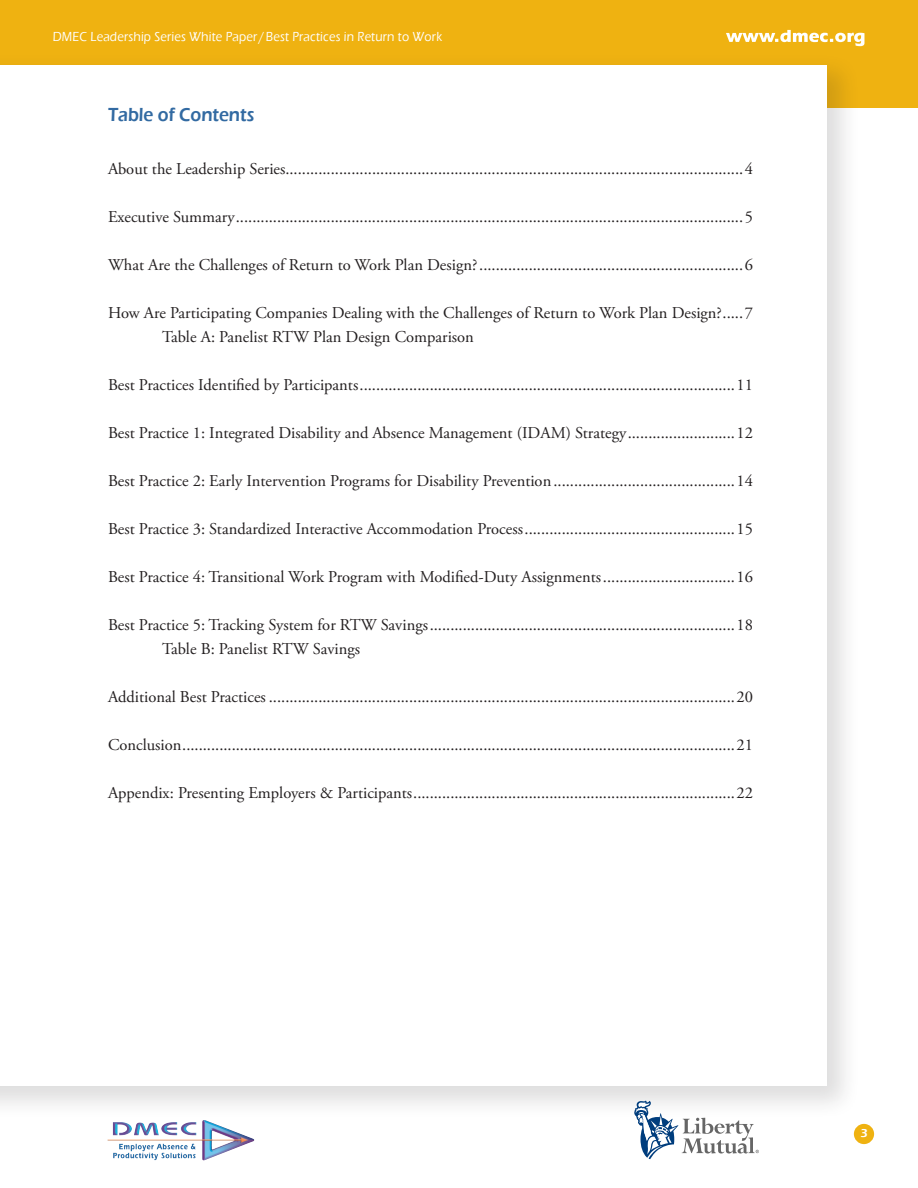
<style>
.page{position:relative;width:918px;height:1188px;background:#fff}
.page>*{position:absolute;margin:0;border:0;box-sizing:border-box;transform-origin:0 0}
.t1{font:600 19.5px "Eras ITC";color:#326aa2;scale:.9 1}
.WhPapBody{font:16.5px "Adobe Garamond Pro";color:#231f20}
.t2{font:500 13.5px "Eras ITC";letter-spacing:.015em;color:#fff;scale:.9 1}
.t3{font:600 12px "Eras ITC";color:#fff}
</style>
<div class="page">
<div style="left:0;top:0;width:918px;height:108px;background:#efb211"></div>
<svg style="left:726px;top:30px;width:138px;height:16px"></svg>
<div style="left:854px;top:1124px;width:20px;height:20px;background:#efb211;border-radius:50%"></div>
<div style="left:0;top:50px;width:859px;height:1068px;background:#231f20;opacity:.15"></div>
<div style="left:0;top:65px;width:826px;height:1021px;background:#fff"></div>
<img style="left:108px;top:1120px;width:96px;height:30px">
<svg style="left:634px;top:1101px;width:125px;height:58px"></svg>
<p class="t2" style="left:53px;top:29px;width:434px">DMEC Leadership Series White Paper / Best Practices in Return to Work</p>
<p class="t1" style="left:108px;top:104px;width:164px">Table of Contents</p>
<p class="WhPapBody" style="left:108px;top:159px;width:646px">About the Leadership Series...............................................................................................................4</p>
<p class="WhPapBody" style="left:108px;top:207px;width:646px">Executive Summary...........................................................................................................................5</p>
<p class="WhPapBody" style="left:108px;top:255px;width:646px">What Are the Challenges of Return to Work Plan Design?................................................................6</p>
<p class="WhPapBody" style="left:108px;top:303px;width:646px">How Are Participating Companies Dealing with the Challenges of Return to Work Plan Design?.....7</p>
<p class="WhPapBody" style="left:162px;top:327px;width:313px">Table A: Panelist RTW Plan Design Comparison</p>
<p class="WhPapBody" style="left:108px;top:375px;width:646px">Best Practices Identified by Participants...........................................................................................11</p>
<p class="WhPapBody" style="left:108px;top:423px;width:646px">Best Practice 1: Integrated Disability and Absence Management (IDAM) Strategy..........................12</p>
<p class="WhPapBody" style="left:108px;top:471px;width:646px">Best Practice 2: Early Intervention Programs for Disability Prevention............................................14</p>
<p class="WhPapBody" style="left:108px;top:519px;width:646px">Best Practice 3: Standardized Interactive Accommodation Process...................................................15</p>
<p class="WhPapBody" style="left:108px;top:567px;width:646px">Best Practice 4: Transitional Work Program with Modified-Duty Assignments................................16</p>
<p class="WhPapBody" style="left:108px;top:615px;width:646px">Best Practice 5: Tracking System for RTW Savings..........................................................................18</p>
<p class="WhPapBody" style="left:162px;top:639px;width:200px">Table B: Panelist RTW Savings</p>
<p class="WhPapBody" style="left:108px;top:687px;width:646px">Additional Best Practices .................................................................................................................20</p>
<p class="WhPapBody" style="left:108px;top:735px;width:646px">Conclusion......................................................................................................................................21</p>
<p class="WhPapBody" style="left:108px;top:783px;width:646px">Appendix: Presenting Employers &amp; Participants..............................................................................22</p>
<p class="t3" style="left:860px;top:1126px;width:9px">3</p>
</div>
